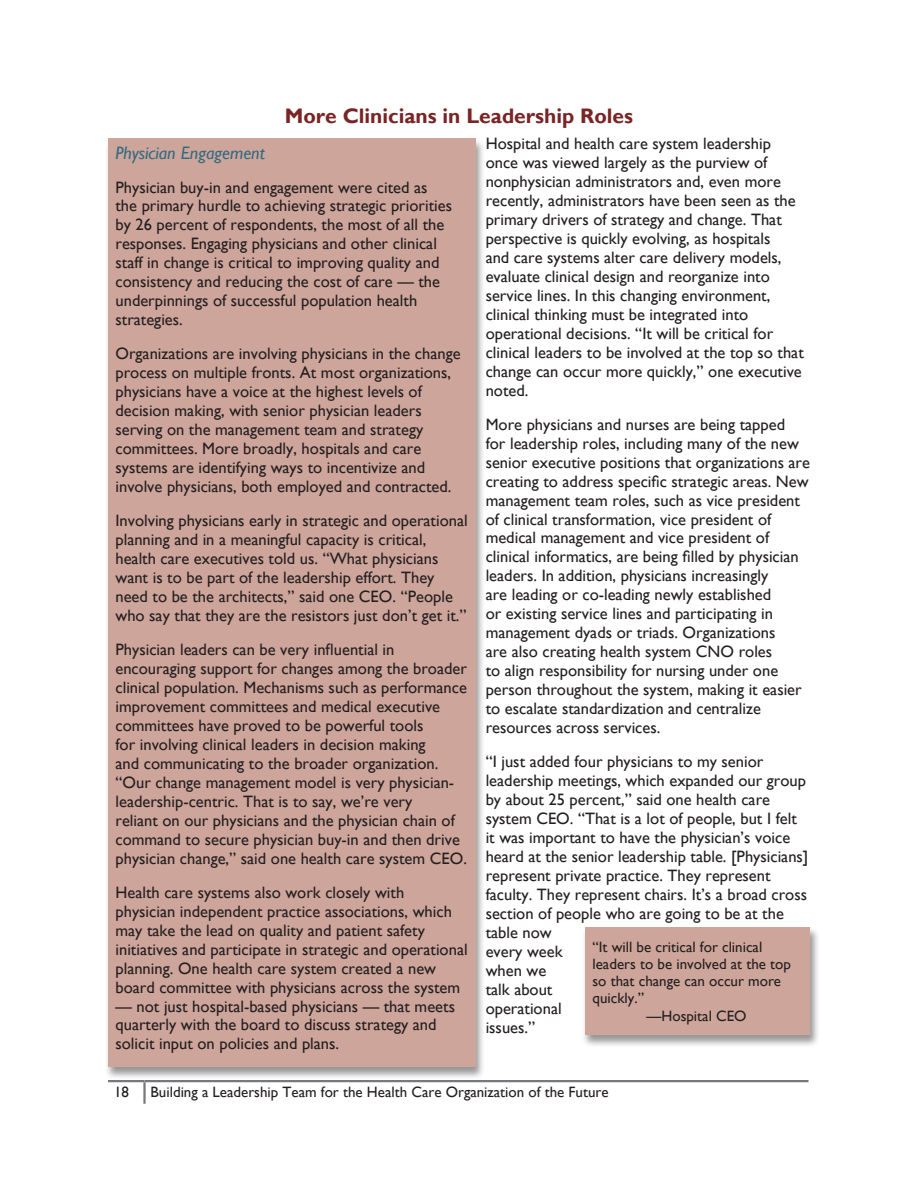
<style>
.page{position:relative;width:918px;height:1188px;background:#fff}
.page>*{position:absolute;margin:0;border:0;box-sizing:border-box;transform-origin:0 0}
.Main_Header{font:700 21px "Gill Sans";color:#792425}
.Subhead_1{font:italic 18px "Gill Sans";color:#316b81}
.t1{font:16.5px/18.9px "Gill Sans";color:#231f20}
.t2{font:15px "Gill Sans";color:#231f20}
</style>
<div class="page">
<hr style="left:108px;top:1080px;width:37px;height:2px;background:#76787b">
<hr style="left:143px;top:1082px;width:3px;height:22px;background:#76787b">
<hr style="left:145px;top:1080px;width:663px;height:2px;background:#76787b">
<div style="left:582px;top:927px;width:238px;height:121px;background:#231f20;opacity:.47"></div>
<div style="left:585px;top:927px;width:225px;height:108px;background:#cea59b"></div>
<div style="left:105px;top:138px;width:380px;height:942px;background:#231f20;opacity:.47"></div>
<div style="left:108px;top:139px;width:367px;height:928px;background:#cea59b"></div>
<p class="Main_Header" style="left:285px;top:103px;width:350px">More Clinicians in Leadership Roles</p>
<p class="t1" style="left:486px;top:134px;width:320px">Hospital and health care system leadership once was viewed largely as the purview of nonphysician administrators and, even more recently, administrators have been seen as the primary drivers of strategy and change. That perspective is quickly evolving, as hospitals<br>and care systems alter care delivery models, evaluate clinical design and reorganize into service lines. In this changing environment, clinical thinking must be integrated into operational decisions. “It will be critical for clinical leaders to be involved at the top so that change can occur more quickly,” one executive noted.</p>
<p class="t1" style="left:486px;top:415px;width:326px">More physicians and nurses are being tapped<br>for leadership roles, including many of the new senior executive positions that organizations are creating to address specific strategic areas. New management team roles, such as vice president of clinical transformation, vice president of medical management and vice president of clinical informatics, are being filled by physician leaders. In addition, physicians increasingly<br>are leading or co-leading newly established<br>or existing service lines and participating in management dyads or triads. Organizations<br>are also creating health system CNO roles<br>to align responsibility for nursing under one person throughout the system, making it easier to escalate standardization and centralize resources across services.</p>
<p class="t1" style="left:486px;top:752px;width:324px">“I just added four physicians to my senior leadership meetings, which expanded our group by about 25 percent,” said one health care system CEO. “That is a lot of people, but I felt it was important to have the physician’s voice heard at the senior leadership table. [Physicians] represent private practice. They represent faculty. They represent chairs. It’s a broad cross section of people who are going to be at the table now<br>every week<br>when we<br>talk about<br>operational<br>issues.”</p>
<p class="Subhead_1" style="left:116px;top:142px;width:151px">Physician Engagement</p>
<p class="t1" style="left:116px;top:178px;width:338px">Physician buy-in and engagement were cited as the primary hurdle to achieving strategic priorities by 26 percent of respondents, the most of all the responses. Engaging physicians and other clinical staff in change is critical to improving quality and consistency and reducing the cost of care — the underpinnings of successful population health strategies.</p>
<p class="t1" style="left:116px;top:345px;width:347px">Organizations are involving physicians in the change process on multiple fronts. At most organizations, physicians have a voice at the highest levels of decision making, with senior physician leaders serving on the management team and strategy committees. More broadly, hospitals and care systems are identifying ways to incentivize and involve physicians, both employed and contracted.</p>
<p class="t1" style="left:116px;top:511px;width:354px">Involving physicians early in strategic and operational planning and in a meaningful capacity is critical, health care executives told us. “What physicians want is to be part of the leadership effort. They need to be the architects,” said one CEO. “People who say that they are the resistors just don’t get it.”</p>
<p class="t1" style="left:116px;top:640px;width:353px">Physician leaders can be very influential in encouraging support for changes among the broader clinical population. Mechanisms such as performance improvement committees and medical executive committees have proved to be powerful tools<br>for involving clinical leaders in decision making<br>and communicating to the broader organization. “Our change management model is very physician&shy;leadership-centric. That is to say, we’re very<br>reliant on our physicians and the physician chain of command to secure physician buy-in and then drive physician change,” said one health care system CEO.</p>
<p class="t1" style="left:116px;top:883px;width:354px">Health care systems also work closely with physician independent practice associations, which may take the lead on quality and patient safety initiatives and participate in strategic and operational planning. One health care system created a new board committee with physicians across the system</p>
<p class="t1" style="left:116px;top:997px;width:341px">— not just hospital-based physicians — that meets quarterly with the board to discuss strategy and solicit input on policies and plans.</p>
<p class="t2" style="left:592px;top:938px;width:171px">“It will be critical for clinical</p>
<p class="t2" style="left:592px;top:955px;width:200px">leaders to be involved at the top</p>
<p class="t2" style="left:592px;top:972px;width:190px">so that change can occur more</p>
<p class="t2" style="left:592px;top:990px;width:53px">quickly.”</p>
<p class="t2" style="left:646px;top:1007px;width:102px">—Hospital CEO</p>
<p class="t2" style="left:114px;top:1084px;width:16px">18</p>
<p class="t2" style="left:151px;top:1084px;width:460px">Building a Leadership Team for the Health Care Organization of the Future</p>
</div>
